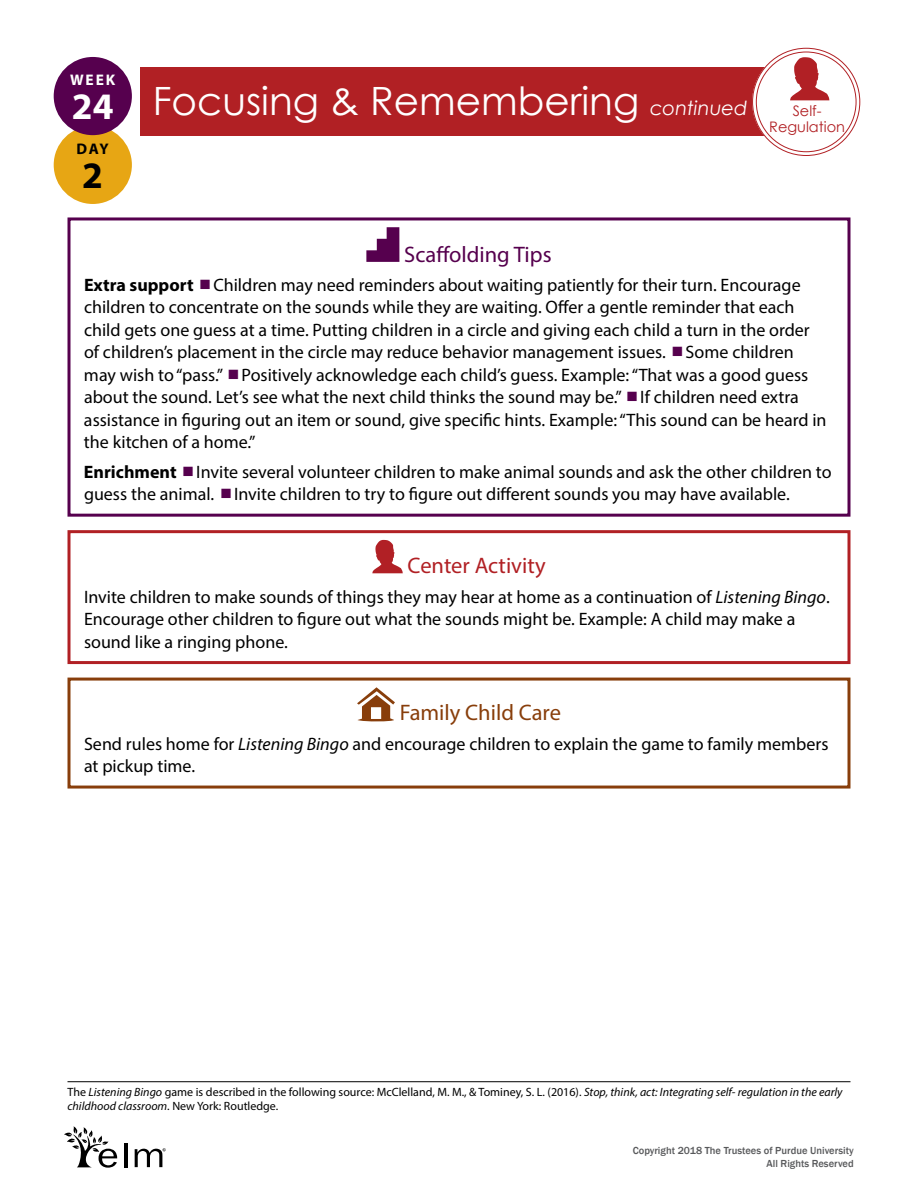
<style>
.page{position:relative;width:918px;height:1188px;background:#fff}
.page>*{position:absolute;margin:0;border:0;box-sizing:border-box;transform-origin:0 0}
.t1{font:39px "Century Gothic";color:#fff}
.t2{font:700 37.5px "Myriad Pro";color:#fff}
.t3{font:700 37.5px "Myriad Pro";color:#000}
.t4{font:22.5px "Myriad Pro";color:#56004e}
.t5{font:22.5px "Myriad Pro";color:#883e0b}
.t6{font:22.5px "Myriad Pro";color:#b12024}
._4-05_Ctr_FCC_Body{font:18px/22.5px "Myriad Pro";color:#000}
.t7{font:700 15.45px "Myriad Pro";color:#fff}
.t8{font:700 15.45px "Myriad Pro";color:#000}
.t9{font:14.55px/15.9px "Century Gothic";color:#b12024;text-align:center}
.t10{font:12px/14.4px "Myriad Pro";color:#000}
.t11{font:500 10.5px/12.6px "Franklin Gothic";color:#58595b;text-align:right}
.s1{font-style:italic;font-size:19.5px}
.s2{font-weight:700}
.s3{font-style:italic}
</style>
<div class="page">
<div style="left:140px;top:68px;width:630px;height:68px;background:#b12024"></div>
<div style="left:54px;top:126px;width:78px;height:78px;background:#e7a614;border-radius:50%"></div>
<div style="left:54px;top:57px;width:78px;height:78px;background:#56004e;border-radius:50%"></div>
<div style="left:754px;top:50px;width:104px;height:104px;background:#fff;border-radius:50%"></div>
<div style="left:752px;top:48px;width:108px;height:108px;border:4px solid #fff;border-radius:50%"></div>
<svg style="left:790px;top:57px;width:39px;height:43px"></svg>
<svg style="left:366px;top:227px;width:33px;height:35px"></svg>
<div style="left:68px;top:217px;width:782px;height:300px;border:3px solid #56004e"></div>
<svg style="left:372px;top:540px;width:31px;height:33px"></svg>
<div style="left:68px;top:530px;width:782px;height:134px;border:3px solid #b12024"></div>
<svg style="left:357px;top:687px;width:38px;height:34px"></svg>
<div style="left:68px;top:678px;width:782px;height:111px;border:3px solid #883e0b"></div>
<hr style="left:68px;top:1081px;width:782px;height:1px;background:#000">
<hr style="left:124px;top:1143px;width:3px;height:24px;background:#000">
<svg style="left:64px;top:1126px;width:53px;height:42px"></svg>
<svg style="left:135px;top:1148px;width:31px;height:19px"></svg>
<p class="t7" style="left:70px;top:69px;width:47px">WEEK</p>
<h2 class="t2" style="left:72px;top:82px;width:43px">24</h2>
<p class="t8" style="left:77px;top:138px;width:34px">DAY</p>
<h2 class="t3" style="left:82px;top:151px;width:22px">2</h2>
<h1 class="t1" style="left:153px;top:74px;width:596px">Focusing &amp; Remembering <span class="s1">continued</span></h1>
<p class="t9" style="left:769px;top:103px;width:77px">Self-<br>Regulation</p>
<h2 class="t4" style="left:404px;top:240px;width:149px">Scaffolding Tips</h2>
<p class="_4-05_Ctr_FCC_Body" style="left:84px;top:273px;width:744px"><span class="s2">Extra support</span> Children may need reminders about waiting patiently for their turn. Encourage children to concentrate on the sounds while they are waiting. Offer a gentle reminder that each child gets one guess at a time. Putting children in a circle and giving each child a turn in the order of children’s placement in the circle may reduce behavior management issues. Some children may wish to “pass.” Positively acknowledge each child’s guess. Example: “That was a good guess about the sound. Let’s see what the next child thinks the sound may be.” If children need extra assistance in figuring out an item or sound, give specific hints. Example: “This sound can be heard in the kitchen of a home.”</p>
<p class="_4-05_Ctr_FCC_Body" style="left:84px;top:460px;width:749px"><span class="s2">Enrichment</span> Invite several volunteer children to make animal sounds and ask the other children to guess the animal. Invite children to try to figure out different sounds you may have available.</p>
<h2 class="t6" style="left:408px;top:552px;width:140px">Center Activity</h2>
<p class="_4-05_Ctr_FCC_Body" style="left:84px;top:585px;width:747px">Invite children to make sounds of things they may hear at home as a continuation of <span class="s3">Listening Bingo</span>.<br>Encourage other children to figure out what the sounds might be. Example: A child may make a sound like a ringing phone.</p>
<h2 class="t5" style="left:400px;top:699px;width:163px">Family Child Care</h2>
<p class="_4-05_Ctr_FCC_Body" style="left:84px;top:732px;width:746px">Send rules home for <span class="s3">Listening Bingo</span> and encourage children to explain the game to family members at pickup time.</p>
<p class="t10" style="left:68px;top:1084px;width:777px">The <span class="s3">Listening Bingo</span> game is described in the following source: McClelland, M. M., &amp; Tominey, S. L. (2016). <span class="s3">Stop, think, act: Integrating self- regulation in the early childhood classroom</span>. New York: Routledge.</p>
<p class="t11" style="left:633px;top:1145px;width:223px">Copyright 2018 The Trustees of Purdue University<br>All Rights Reserved</p>
</div>
